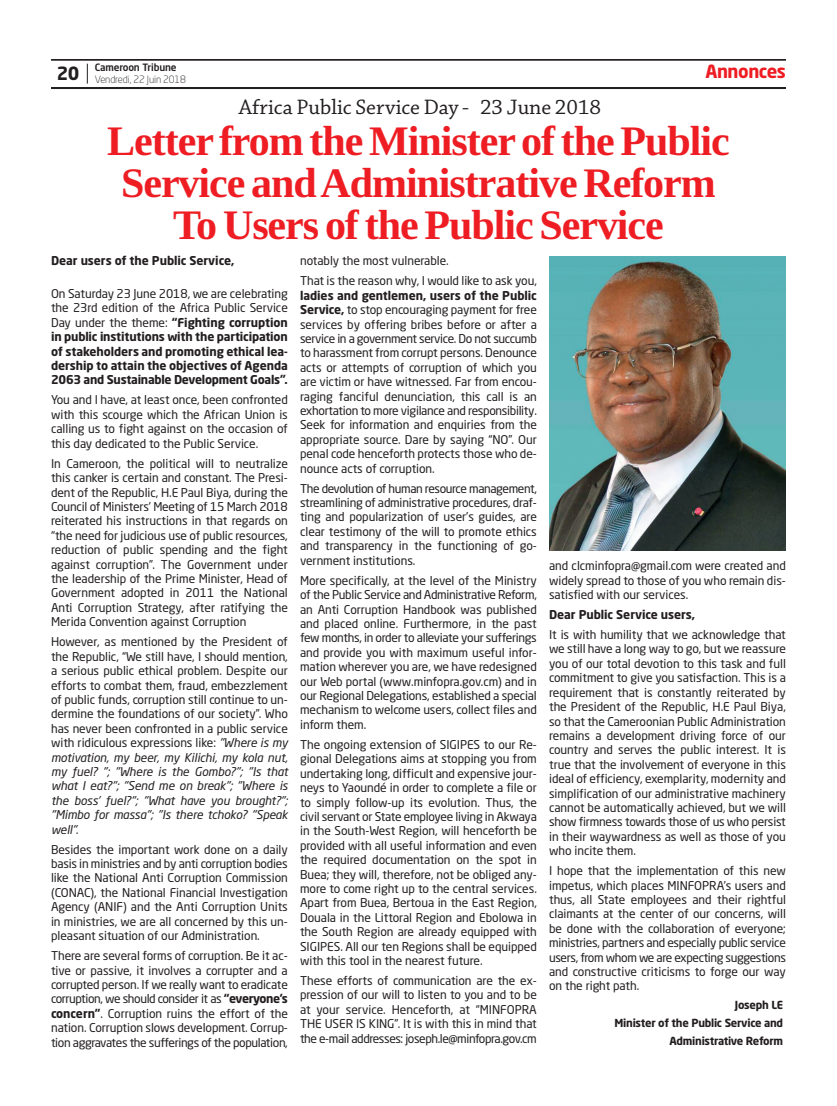
<style>
.page{position:relative;width:837px;height:1106px;background:#fff}
.page>*{position:absolute;margin:0;border:0;box-sizing:border-box;transform-origin:0 0}
.t1{font:700 42px/42px "Liberation Serif";letter-spacing:-.025em;color:#ee1d23;text-align:center}
.t2{font:22px "Chaparral Pro";color:#231f20}
.t3{font:700 18px "Neo Sans Pro";letter-spacing:-.025em;color:#ee1d23}
.t4{font:700 18px "Neo Sans Pro";color:#231f20}
.t5{font:12px/14.4px "Neo Sans Pro";letter-spacing:-.005em;color:#231f20;text-align:justify}
.t6{font:700 12px/14.4px "Neo Sans Pro";letter-spacing:-.005em;color:#231f20;text-align:justify}
.t7{font:700 11px/17.9px "Neo Sans Pro";letter-spacing:-.025em;color:#231f20;text-align:right}
.t8{font:300 10px "Neo Sans Pro";letter-spacing:-.015em;color:#231f20}
.t9{font:500 10px "Neo Sans Pro";letter-spacing:-.015em;color:#231f20}
.s1{font-weight:400}
.s2{font-style:italic}
.s3{font-weight:700}
</style>
<div class="page">
<svg style="left:87px;top:64px;width:1px;height:20px"></svg>
<hr style="left:51px;top:59px;width:734px;height:1px;background:#231f20">
<hr style="left:51px;top:60px;width:734px;height:1px;background:#231f20">
<hr style="left:51px;top:87px;width:734px;height:2px;background:#231f20">
<img style="left:549px;top:256px;width:236px;height:295px">
<p class="t9" style="left:95px;top:61px;width:83px">Cameroon Tribune</p>
<p class="t8" style="left:95px;top:73px;width:93px">Vendredi, 22 Juin 2018</p>
<h3 class="t4" style="left:57px;top:62px;width:24px">20</h3>
<h3 class="t3" style="left:705px;top:60px;width:82px">Annonces</h3>
<h2 class="t2" style="left:238px;top:98px;width:364px">Africa Public Service Day - 23 June 2018</h2>
<h1 class="t1" style="left:107px;top:119px;width:623px">Letter from the Ministerof the Public<br>Service andAdministrative Reform<br>To Users of the Public Service</h1>
<p class="t6" style="left:51px;top:253px;width:185px">Dear users of the Public Service,</p>
<p class="t6" style="left:51px;top:286px;width:238px"><span class="s1">On Saturday 23 June 2018, we are celebrating the 23rd edition of the Africa Public Service Day under the theme:</span> “Fighting corruption in public institutions with the participation of stakeholders and promoting ethical lea&shy;dership to attain the objectives of Agenda 2063 and Sustainable Development Goals”.</p>
<p class="t5" style="left:51px;top:393px;width:238px">You and I have, at least once, been confronted with this scourge which the African Union is calling us to fight against on the occasion of this day dedicated to the Public Service.</p>
<p class="t5" style="left:51px;top:456px;width:238px">In Cameroon, the political will to neutralize this canker is certain and constant. The Presi&shy;dent of the Republic, H.E Paul Biya, during the Council of Ministers’ Meeting of 15 March 2018 reiterated his instructions in that regards on “the need for judicious use of public resources, reduction of public spending and the fight against corruption”. The Government under the leadership of the Prime Minister, Head of Government adopted in 2011 the National Anti Corruption Strategy, after ratifying the Merida Convention against Corruption</p>
<p class="t5" style="left:51px;top:634px;width:238px">However, as mentioned by the President of the Republic, “We still have, I should mention, a serious public ethical problem. Despite our efforts to combat them, fraud, embezzlement of public funds, corruption still continue to un&shy;dermine the foundations of our society”. Who has never been confronted in a public service with ridiculous expressions like: <span class="s2">"Where is my motivation, my beer, my Kilichi, my kola nut, my fuel? "; "Where is the Gombo?"; "Is that what I eat?"; "Send me on break"; "Where is the boss’ fuel?"; "What have you brought?"; "Mimbo for massa"; "Is there tchoko? "Speak well".</span></p>
<p class="t5" style="left:51px;top:842px;width:238px">Besides the important work done on a daily basis in ministries and by anti corruption bodies like the National Anti Corruption Commission (CONAC), the National Financial Investigation Agency (ANIF) and the Anti Corruption Units in ministries, we are all concerned by this un&shy;pleasant situation of our Administration.</p>
<p class="t5" style="left:51px;top:948px;width:238px">There are several forms of corruption. Be it ac&shy;tive or passive, it involves a corrupter and a corrupted person. If we really want to eradicate corruption, we should consider it as <span class="s3">“everyone’s concern”</span>. Corruption ruins the effort of the nation. Corruption slows development. Corrup&shy;tion aggravates the sufferings of the population,</p>
<p class="t5" style="left:300px;top:250px;width:238px;line-height:20.1px">notably the most vulnerable.<br>That is the reason why, I would like to ask you,</p>
<p class="t5" style="left:300px;top:288px;width:238px"><span class="s3">ladies and gentlemen, users of the Public Service,</span> to stop encouraging payment for free services by offering bribes before or after a service in a government service. Do not succumb to harassment from corrupt persons. Denounce acts or attempts of corruption of which you are victim or have witnessed. Far from encou&shy;raging fanciful denunciation, this call is an exhortation to more vigilance and responsibility.<br>Seek for information and enquiries from the appropriate source. Dare by saying “NO”. Our penal code henceforth protects those who de&shy;nounce acts of corruption.</p>
<p class="t5" style="left:300px;top:481px;width:238px">The devolution of human resource management, streamlining of administrative procedures, draf&shy;ting and popularization of user’s guides, are clear testimony of the will to promote ethics and transparency in the functioning of go&shy;vernment institutions.</p>
<p class="t5" style="left:300px;top:573px;width:238px">More specifically, at the level of the Ministry of the Public Service and Administrative Reform, an Anti Corruption Handbook was published and placed online. Furthermore, in the past few months, in order to alleviate your sufferings and provide you with maximum useful infor&shy;mation wherever you are, we have redesigned our Web portal (www.minfopra.gov.cm) and in our Regional Delegations, established a special mechanism to welcome users, collect files and inform them.</p>
<p class="t5" style="left:300px;top:737px;width:238px">The ongoing extension of SIGIPES to our Re&shy;gional Delegations aims at stopping you from undertaking long, difficult and expensive jour&shy;neys to Yaoundé in order to complete a file or to simply follow-up its evolution. Thus, the civil servant or State employee living in Akwaya in the South-West Region, will henceforth be provided with all useful information and even the required documentation on the spot in Buea; they will, therefore, not be obliged any&shy;more to come right up to the central services.<br>Apart from Buea, Bertoua in the East Region, Douala in the Littoral Region and Ebolowa in the South Region are already equipped with SIGIPES. All our ten Regions shall be equipped with this tool in the nearest future.</p>
<p class="t5" style="left:300px;top:973px;width:238px">These efforts of communication are the ex&shy;pression of our will to listen to you and to be at your service. Henceforth, at “MINFOPRA THE USER IS KING”. It is with this in mind that the e-mail addresses: joseph.le@minfopra.gov.cm</p>
<p class="t5" style="left:549px;top:558px;width:238px">and clcminfopra@gmail.com were created and widely spread to those of you who remain dis&shy;satisfied with our services.</p>
<p class="t6" style="left:549px;top:607px;width:147px">Dear Public Service users,</p>
<p class="t5" style="left:549px;top:627px;width:238px">It is with humility that we acknowledge that we still have a long way to go, but we reassure you of our total devotion to this task and full commitment to give you satisfaction. This is a requirement that is constantly reiterated by the President of the Republic, H.E Paul Biya, so that the Cameroonian Public Administration remains a development driving force of our country and serves the public interest. It is true that the involvement of everyone in this ideal of efficiency, exemplarity, modernity and simplification of our administrative machinery cannot be automatically achieved, but we will show firmness towards those of us who persist in their waywardness as well as those of you who incite them.</p>
<p class="t5" style="left:549px;top:863px;width:238px">I hope that the implementation of this new impetus, which places MINFOPRA’s users and thus, all State employees and their rightful claimants at the center of our concerns, will be done with the collaboration of everyone; ministries, partners and especially public service users, from whom we are expecting suggestions and constructive criticisms to forge our way on the right path.</p>
<p class="t7" style="left:614px;top:995px;width:170px">Joseph LE<br>Minister of the Public Service and<br>Administrative Reform</p>
</div>
